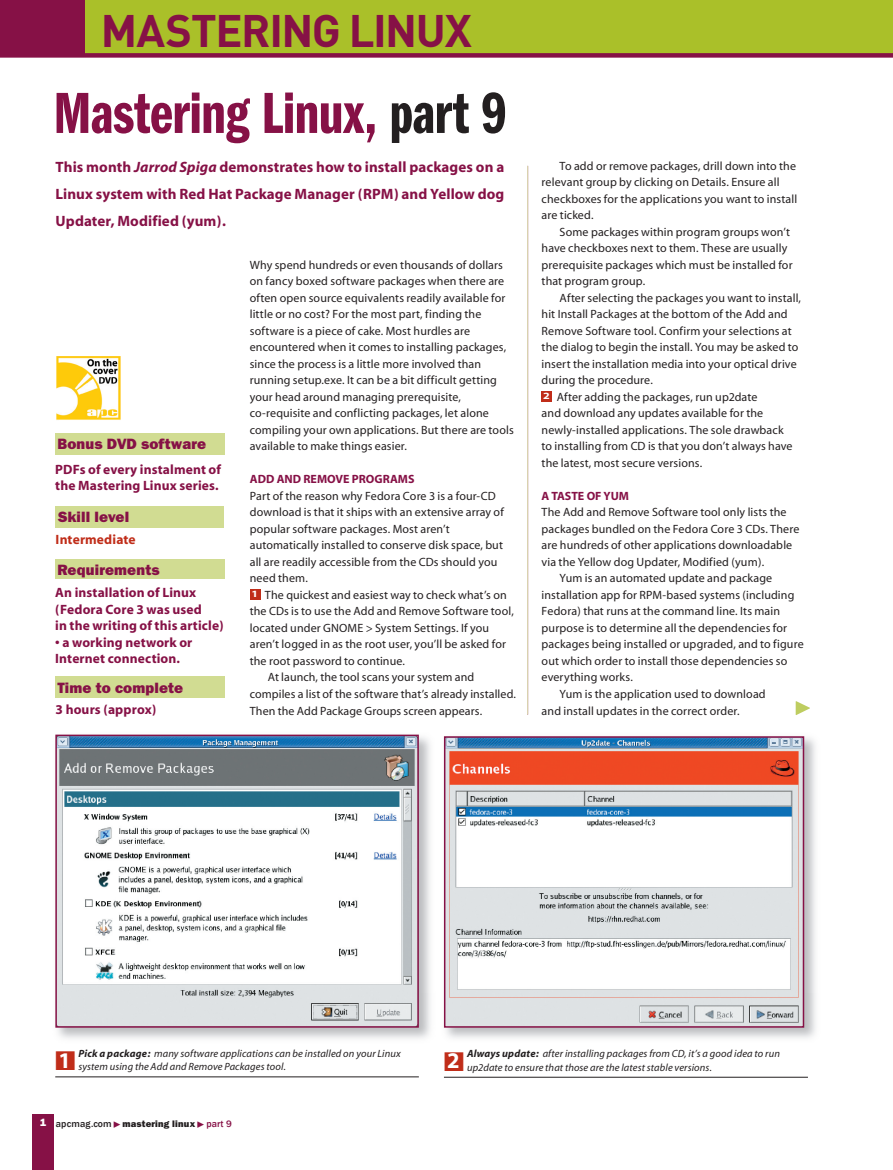
<style>
.page{position:relative;width:893px;height:1170px;background:#fff}
.page>*{position:absolute;margin:0;border:0;box-sizing:border-box;transform-origin:0 0}
.t1{font:60px "Franklin Gothic Demi Cmpr";letter-spacing:-.005em;color:#861146}
.t2{font:700 45px "DIN";letter-spacing:-.03em;color:#861146}
.t3{font:700 15px/27px "Myriad";letter-spacing:.005em;color:#861146;text-align:justify}
.t4{font:800 15px "Franklin Gothic";letter-spacing:.005em;color:#861146}
.t5{font:700 13.5px/16.5px "Myriad";letter-spacing:.01em;color:#861146}
.t6{font:700 13.5px "Myriad";letter-spacing:.01em;color:#c02d19}
.t7{font:12px/16.5px "Myriad";letter-spacing:.01em;color:#231f20}
.t8{font:700 12px "Myriad";color:#861146}
.t9{font:italic 10.5px/13.5px "Myriad";letter-spacing:.01em;color:#231f20}
.t10{font:800 9.45px "Franklin Gothic";letter-spacing:.015em;color:#231f20}
.s1{color:#231f20}
.s2{font-style:italic}
.s3{font-weight:700;font-size:9.6px;color:#fff}
.s4{font-weight:700}
.s5{font-size:10.5px;color:#fff}
.s6{font-weight:500;font-size:9.75px}
.s7{font-weight:500;font-size:9.75px;color:#861146}
</style>
<div class="page">
<div style="left:82px;top:0;width:811px;height:53px;background:#aac029"></div>
<div style="left:0;top:53px;width:893px;height:5px;background:#861146"></div>
<div style="left:0;top:0;width:85px;height:54px;background:#861146"></div>
<div style="left:33px;top:1114px;width:21px;height:55px;background:#861146"></div>
<hr style="left:527px;top:166px;width:1px;height:548px;background:#e3e9bb">
<img style="left:56px;top:356px;width:64px;height:64px">
<div style="left:56px;top:506px;width:168px;height:21px;background:#d1dc92"></div>
<div style="left:55px;top:559px;width:169px;height:20px;background:#d1dc92"></div>
<div style="left:55px;top:676px;width:169px;height:21px;background:#d1dc92"></div>
<svg style="left:796px;top:701px;width:14px;height:14px"></svg>
<div style="left:250px;top:589px;width:10px;height:10px;background:#c02d19"></div>
<div style="left:542px;top:391px;width:10px;height:10px;background:#c02d19"></div>
<div style="left:55px;top:433px;width:169px;height:21px;background:#d1dc92"></div>
<img style="left:55px;top:992px;width:376px;height:47px">
<img style="left:58px;top:737px;width:358px;height:287px">
<div style="left:55px;top:734px;width:364px;height:293px;border:2px solid #861146"></div>
<img style="left:443px;top:992px;width:373px;height:46px">
<img style="left:443px;top:737px;width:1px;height:255px">
<img style="left:804px;top:736px;width:12px;height:256px">
<img style="left:447px;top:739px;width:354px;height:285px">
<div style="left:444px;top:736px;width:360px;height:291px;border:2px solid #861146"></div>
<hr style="left:55px;top:1076px;width:364px;height:1px;background:#231f20">
<hr style="left:444px;top:1076px;width:364px;height:1px;background:#231f20">
<h2 class="t2" style="left:101px;top:1px;width:373px">MASTERING LINUX</h2>
<h1 class="t1" style="left:54px;top:80px;width:455px">Mastering Linux, <span class="s1">part 9</span></h1>
<p class="t3" style="left:56px;top:153px;width:450px">This month <span class="s2">Jarrod Spiga</span> demonstrates how to install packages on a Linux system with Red Hat Package Manager (RPM) and Yellow dog Updater, Modified (yum).</p>
<p class="t7" style="left:250px;top:257px;width:265px">Why spend hundreds or even thousands of dollars on fancy boxed software packages when there are often open source equivalents readily available for little or no cost? For the most part, finding the software is a piece of cake. Most hurdles are encountered when it comes to installing packages, since the process is a little more involved than running setup.exe. It can be a bit difficult getting your head around managing prerequisite, co-requisite and conflicting packages, let alone compiling your own applications. But there are tools available to make things easier.</p>
<p class="t8" style="left:250px;top:473px;width:166px">ADD AND REMOVE PROGRAMS</p>
<p class="t7" style="left:250px;top:488px;width:247px">Part of the reason why Fedora Core 3 is a four-CD</p>
<p class="t7" style="left:250px;top:504px;width:256px">download is that it ships with an extensive array of</p>
<p class="t7" style="left:250px;top:521px;width:202px">popular software packages. Most aren’t</p>
<p class="t7" style="left:250px;top:537px;width:255px">automatically installed to conserve disk space, but</p>
<p class="t7" style="left:250px;top:554px;width:249px">all are readily accessible from the CDs should you</p>
<p class="t7" style="left:250px;top:570px;width:60px">need them.</p>
<p class="t7" style="left:251px;top:587px;width:257px"><span class="s3">1</span> The quickest and easiest way to check what’s on</p>
<p class="t7" style="left:250px;top:603px;width:266px">the CDs is to use the Add and Remove Software tool,</p>
<p class="t7" style="left:250px;top:620px;width:241px">located under GNOME &gt; System Settings. If you</p>
<p class="t7" style="left:250px;top:636px;width:258px">aren’t logged in as the root user, you’ll be asked for</p>
<p class="t7" style="left:250px;top:653px;width:157px">the root password to continue.</p>
<p class="t7" style="left:268px;top:669px;width:208px">At launch, the tool scans your system and</p>
<p class="t7" style="left:250px;top:686px;width:268px">compiles a list of the software that’s already installed.</p>
<p class="t7" style="left:250px;top:702px;width:234px">Then the Add Package Groups screen appears.</p>
<p class="t4" style="left:57px;top:435px;width:150px">Bonus DVD software</p>
<p class="t5" style="left:55px;top:461px;width:167px">PDFs of every instalment of the Mastering Linux series.</p>
<p class="t4" style="left:58px;top:508px;width:73px">Skill level</p>
<p class="t6" style="left:56px;top:532px;width:82px">Intermediate</p>
<p class="t4" style="left:57px;top:561px;width:104px">Requirements</p>
<p class="t5" style="left:55px;top:585px;width:170px">An installation of Linux (Fedora Core 3 was used<br>in the writing of this article)</p>
<p class="t5" style="left:55px;top:634px;width:139px">• a working network or<br>Internet connection.</p>
<p class="t4" style="left:57px;top:678px;width:127px">Time to complete</p>
<p class="t5" style="left:56px;top:701px;width:102px">3 hours (approx)</p>
<p class="t7" style="left:542px;top:158px;width:257px;text-indent:18px">To add or remove packages, drill down into the relevant group by clicking on Details. Ensure all checkboxes for the applications you want to install are ticked.</p>
<p class="t7" style="left:542px;top:224px;width:252px;text-indent:18px">Some packages within program groups won’t have checkboxes next to them. These are usually prerequisite packages which must be installed for that program group.</p>
<p class="t7" style="left:542px;top:290px;width:261px;text-indent:18px">After selecting the packages you want to install, hit Install Packages at the bottom of the Add and Remove Software tool. Confirm your selections at the dialog to begin the install. You may be asked to insert the installation media into your optical drive during the procedure.<br><span class="s3">2</span> After adding the packages, run up2date<br>and download any updates available for the newly-installed applications. The sole drawback<br>to installing from CD is that you don’t always have the latest, most secure versions.</p>
<p class="t8" style="left:542px;top:489px;width:89px">A TASTE OF YUM</p>
<p class="t7" style="left:542px;top:504px;width:246px">The Add and Remove Software tool only lists the</p>
<p class="t7" style="left:542px;top:521px;width:259px">packages bundled on the Fedora Core 3 CDs. There</p>
<p class="t7" style="left:542px;top:537px;width:252px">are hundreds of other applications downloadable</p>
<p class="t7" style="left:542px;top:554px;width:224px">via the Yellow dog Updater, Modified (yum).</p>
<p class="t7" style="left:560px;top:570px;width:214px">Yum is an automated update and package</p>
<p class="t7" style="left:542px;top:587px;width:254px">installation app for RPM-based systems (including</p>
<p class="t7" style="left:542px;top:603px;width:240px">Fedora) that runs at the command line. Its main</p>
<p class="t7" style="left:542px;top:620px;width:247px">purpose is to determine all the dependencies for</p>
<p class="t7" style="left:542px;top:636px;width:264px">packages being installed or upgraded, and to figure</p>
<p class="t7" style="left:542px;top:653px;width:247px">out which order to install those dependencies so</p>
<p class="t7" style="left:542px;top:669px;width:93px">everything works.</p>
<p class="t7" style="left:560px;top:686px;width:208px">Yum is the application used to download</p>
<p class="t7" style="left:542px;top:702px;width:199px">and install updates in the correct order.</p>
<p class="t9" style="left:58px;top:1046px;width:344px;text-indent:20px"><span class="s4">Pick a package:</span> many software applications can be installed on your Linux<br><sup>1</sup> system using the Add and Remove Packages tool.</p>
<p class="t9" style="left:447px;top:1047px;width:334px;text-indent:20px"><span class="s4">Always update:</span> after installing packages from CD, it’s a good idea to run<br><sup>2</sup> up2date to ensure that those are the latest stable versions.</p>
<p class="t10" style="left:40px;top:1117px;width:193px"><span class="s5">1</span> <span class="s6">apcmag.com</span> mastering linux <span class="s7">part 9</span></p>
</div>
